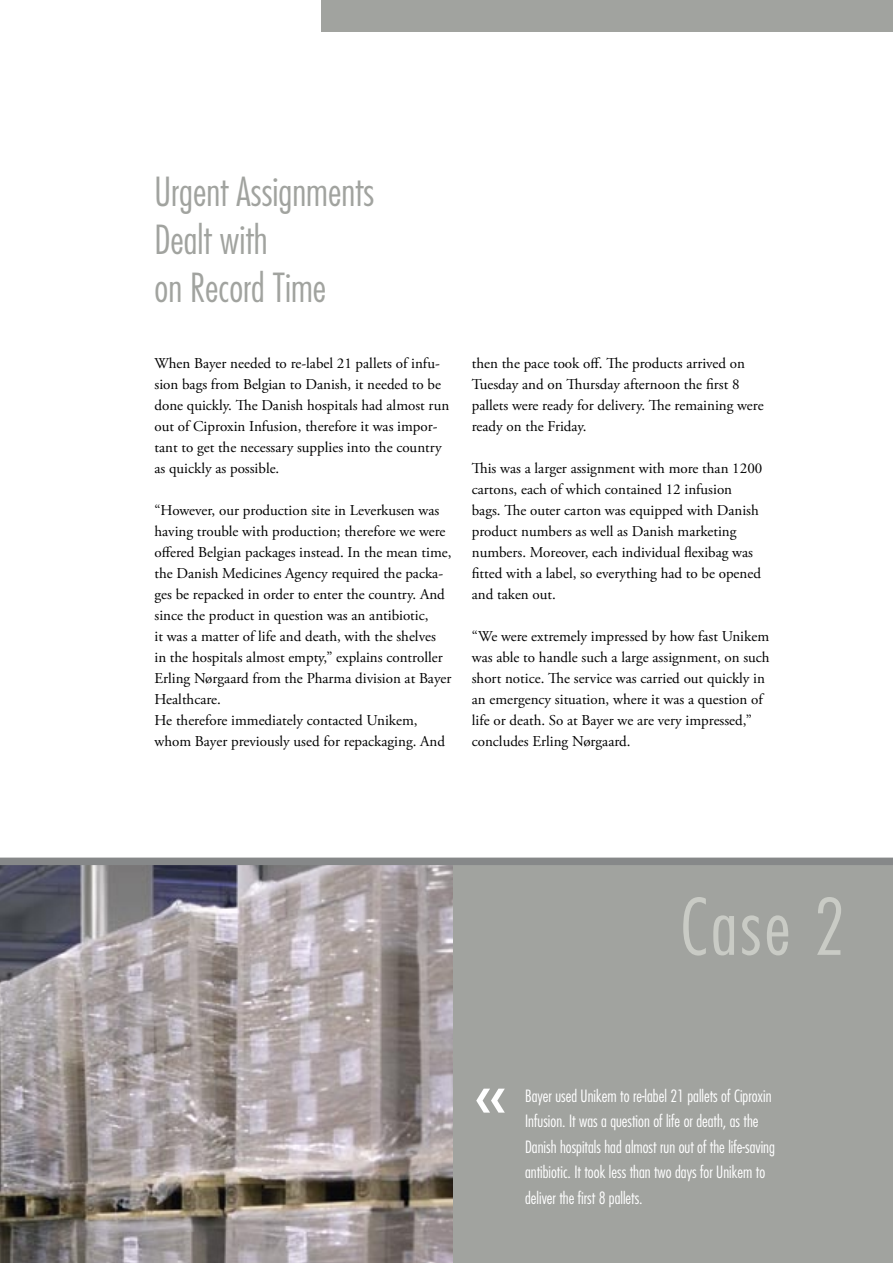
<style>
.page{position:relative;width:893px;height:1263px;background:#fff}
.page>*{position:absolute;margin:0;border:0;box-sizing:border-box;transform-origin:0 0}
.Overskrift_-_rød{font:300 condensed 75.75px "Futura";color:#c9cbc5}
.overskrift_ny{font:300 condensed 39px "Futura";color:#a1a39f}
.Info_tekst{font:300 condensed 16.5px/25.5px "Futura";color:#fff}
.brød{font:15px/21px "Adobe Garamond Pro";color:#000}
</style>
<div class="page">
<img style="left:0;top:865px;width:454px;height:398px">
<div style="left:454px;top:863px;width:439px;height:400px;background:#a1a39f"></div>
<div style="left:322px;top:0;width:571px;height:31px;background:#a1a39f"></div>
<div style="left:0;top:857px;width:893px;height:8px;background:#868889"></div>
<svg style="left:476px;top:1089px;width:29px;height:23px"></svg>
<p class="overskrift_ny" style="left:154px;top:169px;width:221px">Urgent Assignments</p>
<p class="overskrift_ny" style="left:154px;top:217px;width:115px">Dealt with</p>
<p class="overskrift_ny" style="left:154px;top:265px;width:173px">on Record Time</p>
<p class="brød" style="left:154px;top:353px;width:296px">When Bayer needed to re-label 21 pallets of infu&shy;sion bags from Belgian to Danish, it needed to be done quickly. The Danish hospitals had almost run out of Ciproxin Infusion, therefore it was impor&shy;tant to get the necessary supplies into the country as quickly as possible.</p>
<p class="brød" style="left:154px;top:500px;width:299px">“However, our production site in Leverkusen was having trouble with production; therefore we were offered Belgian packages instead. In the mean time, the Danish Medicines Agency required the packa&shy;ges be repacked in order to enter the country. And since the product in question was an antibiotic,<br>it was a matter of life and death, with the shelves<br>in the hospitals almost empty,” explains controller Erling Nørgaard from the Pharma division at Bayer Healthcare.</p>
<p class="brød" style="left:154px;top:710px;width:292px">He therefore immediately contacted Unikem, whom Bayer previously used for repackaging. And</p>
<p class="brød" style="left:472px;top:353px;width:293px">then the pace took off. The products arrived on Tuesday and on Thursday afternoon the first 8 pallets were ready for delivery. The remaining were ready on the Friday.</p>
<p class="brød" style="left:472px;top:458px;width:292px">This was a larger assignment with more than 1200 cartons, each of which contained 12 infusion bags. The outer carton was equipped with Danish product numbers as well as Danish marketing numbers. Moreover, each individual flexibag was fitted with a label, so everything had to be opened and taken out.</p>
<p class="brød" style="left:472px;top:626px;width:299px">“We were extremely impressed by how fast Unikem was able to handle such a large assignment, on such short notice. The service was carried out quickly in an emergency situation, where it was a question of life or death. So at Bayer we are very impressed,” concludes Erling Nørgaard.</p>
<p class="Overskrift_-_rød" style="left:680px;top:882px;width:167px">Case 2</p>
<p class="Info_tekst" style="left:525px;top:1083px;width:251px">Bayer used Unikem to re-label 21 pallets of Ciproxin Infusion. It was a question of life or death, as the Danish hospitals had almost run out of the life-saving antibiotic. It took less than two days for Unikem to deliver the first 8 pallets.</p>
</div>
